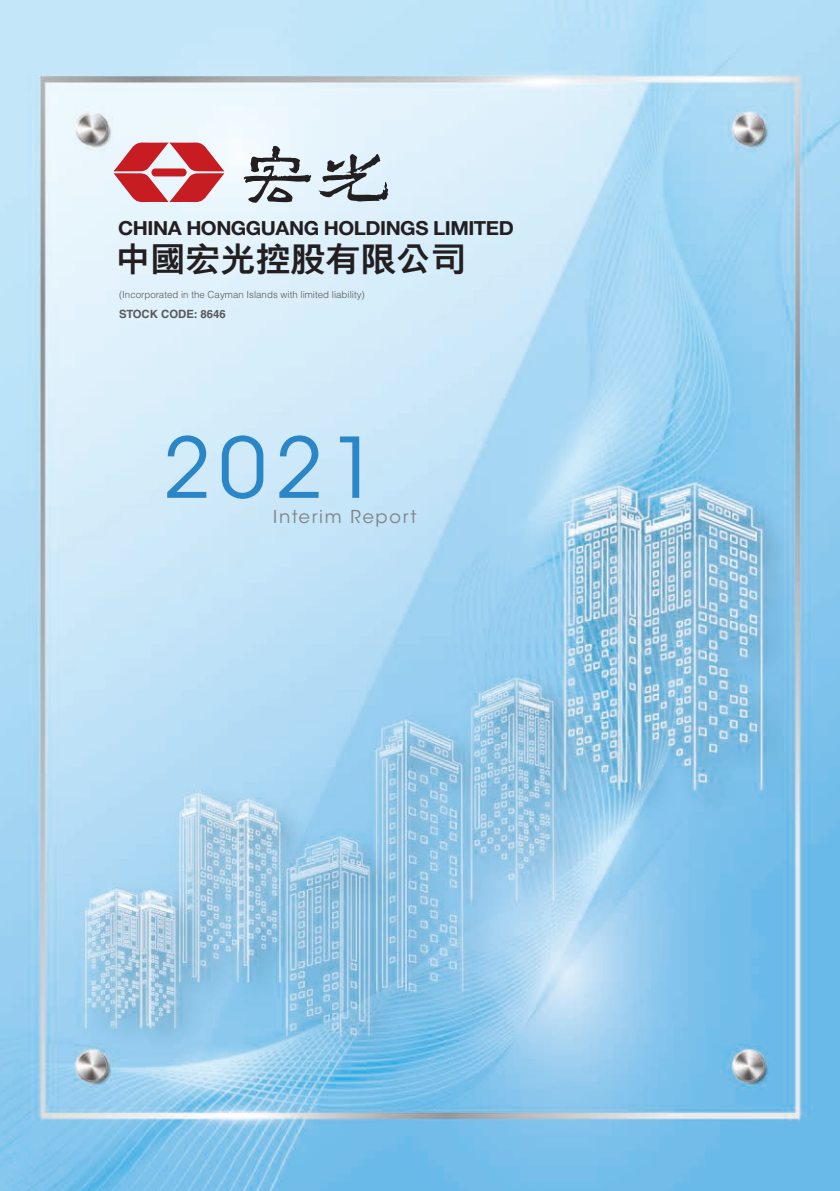
<style>
.page{position:relative;width:840px;height:1191px;background:#fff}
.page>*{position:absolute;margin:0;border:0;box-sizing:border-box;transform-origin:0 0}
.t1{font:82.8px "ITC Avant Garde Std";color:#2a86c7}
.t2{font:800 34.2px "M Hei HK";letter-spacing:-.025em;color:#231f20;scale:1.05 1}
.t3{font:700 19.4px "Helvetica Neue LT Std";letter-spacing:-.025em;color:#231f20;scale:1.05 1}
.t4{font:17.6px "ITC Avant Garde Std";letter-spacing:.1em;color:#808285}
.t5{font:700 11.4px "Helvetica LT Std";color:#57585a}
.t6{font:300 9.8px "Helvetica LT Std";color:#57585a}
</style>
<div class="page">
<img style="left:0;top:0;width:839px;height:1191px">
<svg style="left:113px;top:142px;width:111px;height:61px;background:#d5777d"></svg>
<svg style="left:318px;top:154px;width:70px;height:48px;background:#a6b0b7"></svg>
<svg style="left:243px;top:145px;width:68px;height:58px"></svg>
<h3 class="t3" style="left:118px;top:216px;width:378px">CHINA HONGGUANG HOLDINGS LIMITED</h3>
<h2 class="t2" style="left:115px;top:243px;width:336px">中國宏光控股有限公司</h2>
<p class="t6" style="left:119px;top:288px;width:247px">(Incorporated in the Cayman Islands with limited liability)</p>
<p class="t5" style="left:119px;top:307px;width:108px">STOCK CODE: 8646</p>
<h1 class="t1" style="left:162px;top:417px;width:217px">2021</h1>
<h3 class="t4" style="left:273px;top:505px;width:144px">Interim Report</h3>
</div>
